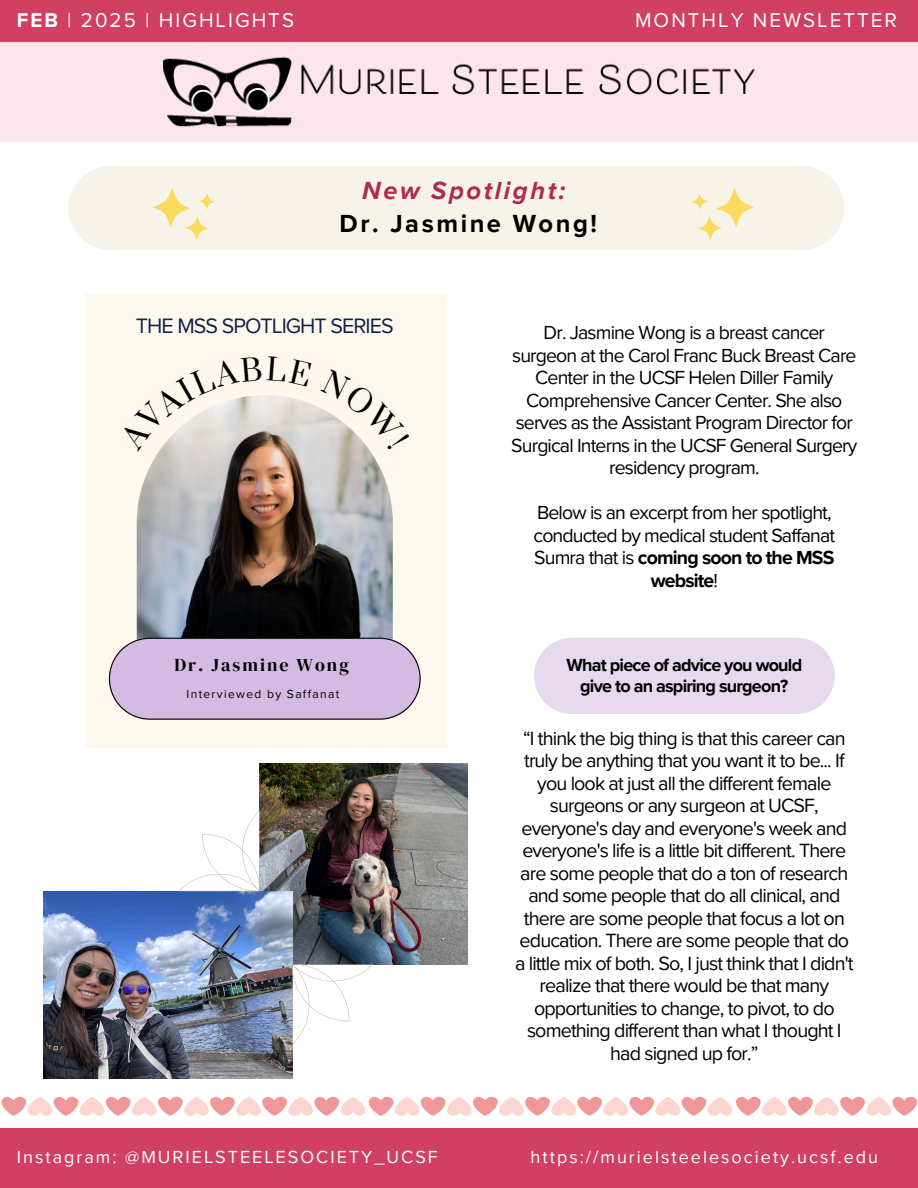
<style>
.page{position:relative;width:918px;height:1188px;background:#fff}
.page>*{position:absolute;margin:0;border:0;box-sizing:border-box;transform-origin:0 0}
.t1{font:700 25.5px/32.7px "Proxima Nova";letter-spacing:.1em;color:#000;text-align:center}
.t2{font:21.45px "Proxima Nova";letter-spacing:-.045em;color:#112148}
.t3{font:20.55px "Proxima Nova";letter-spacing:.1em;color:#fff}
.t4{font:19.8px/22.5px "Proxima Nova";letter-spacing:-.045em;color:#000;text-align:center}
.t5{font:19.5px/22.5px "Proxima Nova";letter-spacing:-.045em;color:#000;text-align:center}
.t6{font:18px "Proxima Nova";letter-spacing:.11em;color:#fff}
.t7{font:700 18px/20.2px "Proxima Nova";letter-spacing:-.045em;color:#000;text-align:center}
.t8{font:18px "DM Serif Display";letter-spacing:.11em;color:#000}
.t9{font:12px "Proxima Nova";letter-spacing:.11em;color:#000}
.s1{font-weight:700}
.s2{font-style:italic;color:#ad2d4b}
</style>
<div class="page">
<div style="left:0;top:1128px;width:918px;height:60px;background:#cf4062"></div>
<div style="left:0;top:0;width:918px;height:42px;background:#cf4062"></div>
<div style="left:0;top:42px;width:918px;height:100px;background:#fce5ec"></div>
<img style="left:164px;top:56px;width:591px;height:71px">
<div style="left:68px;top:166px;width:776px;height:84px;background:#f8f3e9;border-radius:42px"></div>
<svg style="left:153px;top:188px;width:62px;height:52px"></svg>
<svg style="left:692px;top:188px;width:62px;height:52px"></svg>
<div style="left:86px;top:295px;width:361px;height:453px;background:#fff8ef"></div>
<img style="left:137px;top:453px;width:256px;height:185px">
<svg style="left:109px;top:638px;width:312px;height:82px"></svg>
<div style="left:534px;top:638px;width:301px;height:76px;background:#e7d9ee"></div>
<svg style="left:1px;top:1096px;width:916px;height:20px"></svg>
<img style="left:260px;top:763px;width:208px;height:202px">
<img style="left:44px;top:891px;width:248px;height:187px">
<svg style="left:292px;top:964px;width:81px;height:81px"></svg>
<svg style="left:179px;top:810px;width:81px;height:81px"></svg>
<svg style="left:158px;top:395px;width:214px;height:58px"></svg>
<h1 class="t3" style="left:17px;top:8px;width:279px"><span class="s1">FEB</span> | 2025 | HIGHLIGHTS</h1>
<h3 class="t3" style="left:635px;top:8px;width:263px">MONTHLY NEWSLETTER</h3>
<h3 class="t1" style="left:340px;top:175px;width:259px"><span class="s2">New Spotlight:<br></span>Dr. Jasmine Wong!</h3>
<p class="t2" style="left:136px;top:314px;width:259px">THE MSS SPOTLIGHT SERIES</p>
<p class="t8" style="left:175px;top:653px;width:176px">Dr. Jasmine Wong</p>
<h2 class="t9" style="left:187px;top:687px;width:154px">Interviewed by Saffanat</h2>
<p class="t5" style="left:511px;top:322px;width:348px">Dr. Jasmine Wong is a breast cancer surgeon at the Carol Franc Buck Breast Care Center in the UCSF Helen Diller Family Comprehensive Cancer Center. She also serves as the Assistant Program Director for Surgical Interns in the UCSF General Surgery residency program.</p>
<p class="t5" style="left:534px;top:502px;width:303px">Below is an excerpt from her spotlight, conducted by medical student Saffanat<br>Sumra that is <span class="s1">coming soon to the MSS website</span>!</p>
<p class="t7" style="left:566px;top:656px;width:237px">What piece of advice you would give to an aspiring surgeon?</p>
<h6 class="t4" style="left:515px;top:727px;width:340px">“I think the big thing is that this career can truly be anything that you want it to be... If you look at just all the different female surgeons or any surgeon at UCSF, everyone's day and everyone's week and everyone's life is a little bit different. There are some people that do a ton of research and some people that do all clinical, and there are some people that focus a lot on education. There are some people that do a little mix of both. So, I just think that I didn't realize that there would be that many opportunities to change, to pivot, to do something different than what I thought I had signed up for.”</h6>
<p class="t6" style="left:17px;top:1147px;width:422px">Instagram: @MURIELSTEELESOCIETY_UCSF</p>
<p class="t6" style="left:531px;top:1147px;width:349px">https://murielsteelesociety.ucsf.edu</p>
</div>
